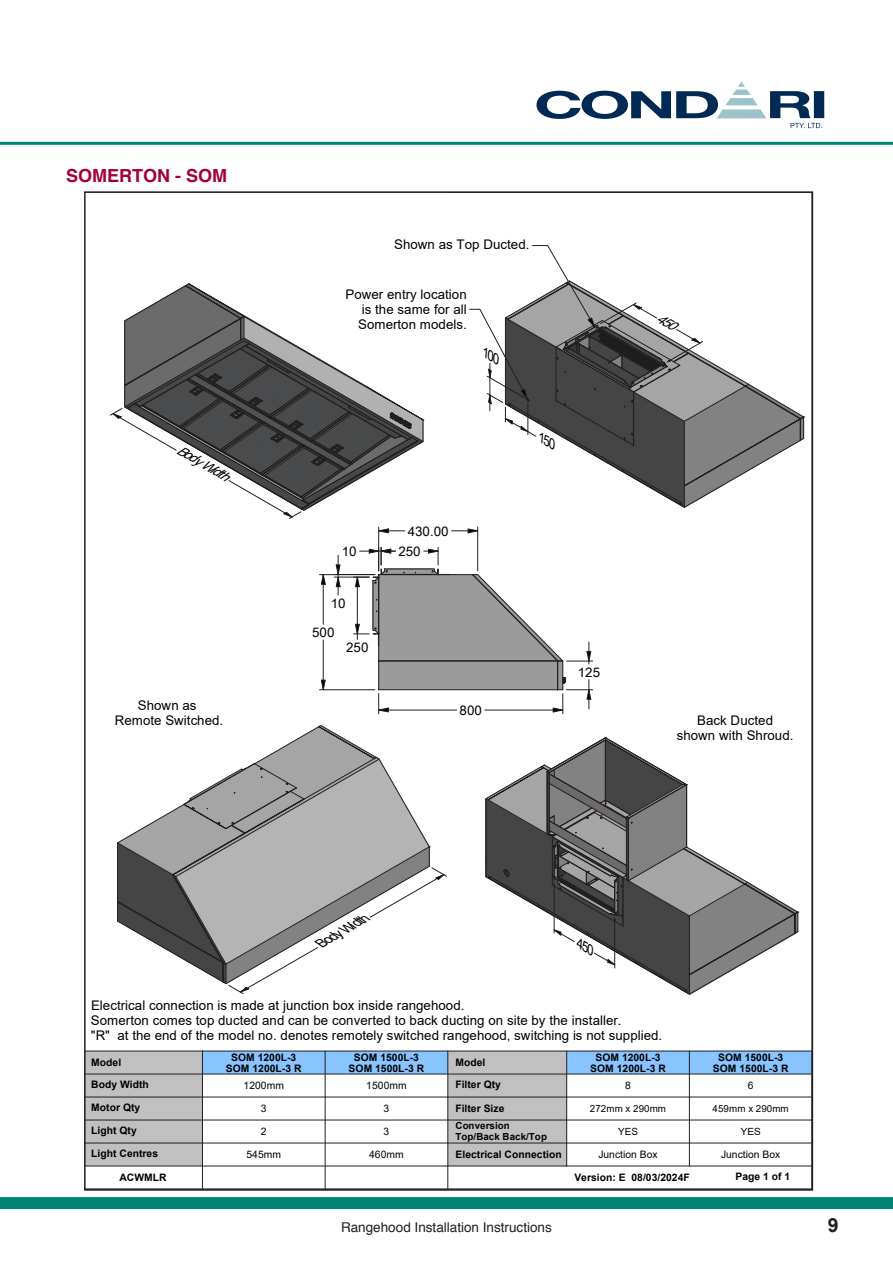
<style>
.page{position:relative;width:893px;height:1263px;background:#fff}
.page>*{position:absolute;margin:0;border:0;box-sizing:border-box;transform-origin:0 0}
.t1{font:700 19.5px "Arial";color:#231f20}
.t2{font:700 18px "Helvetica";color:#a40133}
.t3{font:13.5px "Helvetica";color:#231f20}
.t4{font:13.2px/15.1px "Arial";color:#000;text-align:center}
.t5{font:13.2px "Arial Unicode MS";color:#000}
.t6{font:italic 13.2px "Arial Unicode MS";color:#000}
.t7{font:700 10.35px/10.6px "Arial";color:#000;text-align:center}
.t8{font:10.35px "Arial";letter-spacing:.005em;color:#000}
.t9{font:9.9px "Arial";color:#000}
.t10{font:700 9.75px/10.6px "Arial";letter-spacing:.005em;color:#000}
.t11{font:9.75px "Arial";letter-spacing:.005em;color:#000}
.s1{font-family:"Arial";font-weight:400;font-size:17.1px;color:#000}
</style>
<div class="page">
<div style="left:0;top:1197px;width:893px;height:12px;background:#008376"></div>
<hr style="left:0;top:142px;width:893px;height:3px;background:#008376">
<svg style="left:536px;top:81px;width:286px;height:47px"></svg>
<div style="left:814px;top:91px;width:10px;height:27px;background:#002953"></div>
<svg style="left:87px;top:1051px;width:723px;height:137px"></svg>
<svg style="left:110px;top:283px;width:314px;height:236px"></svg>
<svg style="left:336px;top:555px;width:4px;height:40px"></svg>
<hr style="left:334px;top:577px;width:35px;height:1px;background:#231f20">
<svg style="left:321px;top:680px;width:5px;height:11px"></svg>
<svg style="left:321px;top:575px;width:5px;height:10px"></svg>
<hr style="left:323px;top:640px;width:1px;height:40px;background:#231f20">
<hr style="left:323px;top:584px;width:1px;height:40px;background:#231f20">
<hr style="left:319px;top:689px;width:56px;height:1px;background:#231f20">
<hr style="left:319px;top:574px;width:56px;height:1px;background:#231f20">
<svg style="left:354px;top:547px;width:239px;height:167px"></svg>
<svg style="left:379px;top:528px;width:26px;height:5px"></svg>
<svg style="left:452px;top:528px;width:27px;height:5px"></svg>
<hr style="left:378px;top:527px;width:1px;height:44px;background:#231f20">
<hr style="left:477px;top:527px;width:1px;height:44px;background:#231f20">
<svg style="left:117px;top:725px;width:330px;height:269px"></svg>
<svg style="left:469px;top:245px;width:336px;height:263px"></svg>
<svg style="left:485px;top:737px;width:314px;height:258px"></svg>
<p class="t2" style="left:66px;top:164px;width:238px">SOMERTON - SOM<span class="s1">Somerton</span></p>
<p class="t4" style="left:394px;top:237px;width:137px">Shown as Top Ducted.</p>
<p class="t4" style="left:358px;top:287px;width:110px;text-align:justify;text-indent:-13px">Power entry location is the same for all Somerton models.</p>
<p class="t6" style="left:183px;top:440px;width:59px;rotate:30deg">Body Width</p>
<p class="t4" style="left:115px;top:698px;width:110px">Shown as<br>Remote Switched.</p>
<p class="t5" style="left:408px;top:521px;width:42px">430.00</p>
<p class="t5" style="left:342px;top:542px;width:16px">10</p>
<p class="t5" style="left:398px;top:542px;width:24px">250</p>
<p class="t5" style="left:331px;top:593px;width:16px">10</p>
<p class="t5" style="left:312px;top:623px;width:24px">500</p>
<p class="t5" style="left:346px;top:638px;width:24px">250</p>
<p class="t5" style="left:460px;top:700px;width:24px">800</p>
<p class="t5" style="left:578px;top:662px;width:24px">125</p>
<p class="t4" style="left:677px;top:712px;width:118px">Back Ducted shown with Shroud.</p>
<p class="t6" style="left:315px;top:935px;width:59px;rotate:-30deg">Body Width</p>
<p class="t4" style="left:91px;top:998px;width:573px;text-align:left">Electrical connection is made at junction box inside rangehood.<br>Somerton comes top ducted and can be converted to back ducting on site by the installer.<br>"R" at the end of the model no. denotes remotely switched rangehood, switching is not supplied.</p>
<p class="t7" style="left:91px;top:1057px;width:32px">Model</p>
<p class="t7" style="left:91px;top:1079px;width:59px">Body Width</p>
<p class="t7" style="left:91px;top:1102px;width:50px">Motor Qty</p>
<p class="t7" style="left:91px;top:1125px;width:47px">Light Qty</p>
<p class="t7" style="left:91px;top:1148px;width:69px">Light Centres</p>
<p class="t7" style="left:226px;top:1052px;width:77px">SOM 1200L-3<br>SOM 1200L-3 R</p>
<p class="t8" style="left:244px;top:1078px;width:42px">1200mm</p>
<p class="t8" style="left:261px;top:1101px;width:7px">3</p>
<p class="t8" style="left:261px;top:1124px;width:7px">2</p>
<p class="t8" style="left:247px;top:1147px;width:36px">545mm</p>
<p class="t7" style="left:349px;top:1052px;width:77px">SOM 1500L-3<br>SOM 1500L-3 R</p>
<p class="t8" style="left:366px;top:1078px;width:42px">1500mm</p>
<p class="t8" style="left:384px;top:1101px;width:7px">3</p>
<p class="t8" style="left:384px;top:1124px;width:7px">3</p>
<p class="t8" style="left:369px;top:1147px;width:36px">460mm</p>
<p class="t7" style="left:455px;top:1052px;width:47px;line-height:22px;text-align:left">Model<br>Filter Qty</p>
<p class="t7" style="left:455px;top:1103px;width:51px">Filter Size</p>
<p class="t10" style="left:455px;top:1120px;width:93px">Conversion<br>Top/Back Back/Top</p>
<p class="t7" style="left:455px;top:1149px;width:108px">Electrical Connection</p>
<p class="t7" style="left:590px;top:1052px;width:77px">SOM 1200L-3<br>SOM 1200L-3 R</p>
<p class="t8" style="left:625px;top:1078px;width:7px">8</p>
<p class="t11" style="left:590px;top:1102px;width:78px">272mm x 290mm</p>
<p class="t9" style="left:618px;top:1125px;width:21px">YES</p>
<p class="t8" style="left:598px;top:1147px;width:61px">Junction Box</p>
<p class="t7" style="left:713px;top:1052px;width:77px">SOM 1500L-3<br>SOM 1500L-3 R</p>
<p class="t8" style="left:748px;top:1078px;width:7px">6</p>
<p class="t11" style="left:713px;top:1102px;width:78px">459mm x 290mm</p>
<p class="t9" style="left:741px;top:1125px;width:21px">YES</p>
<p class="t8" style="left:721px;top:1147px;width:61px">Junction Box</p>
<p class="t7" style="left:119px;top:1172px;width:49px">ACWMLR</p>
<p class="t7" style="left:574px;top:1172px;width:117px">Version: E 08/03/2024F</p>
<p class="t7" style="left:735px;top:1171px;width:56px">Page 1 of 1</p>
<p class="t3" style="left:341px;top:1217px;width:212px">Rangehood Installation Instructions</p>
<h1 class="t1" style="left:828px;top:1211px;width:12px">9</h1>
</div>
